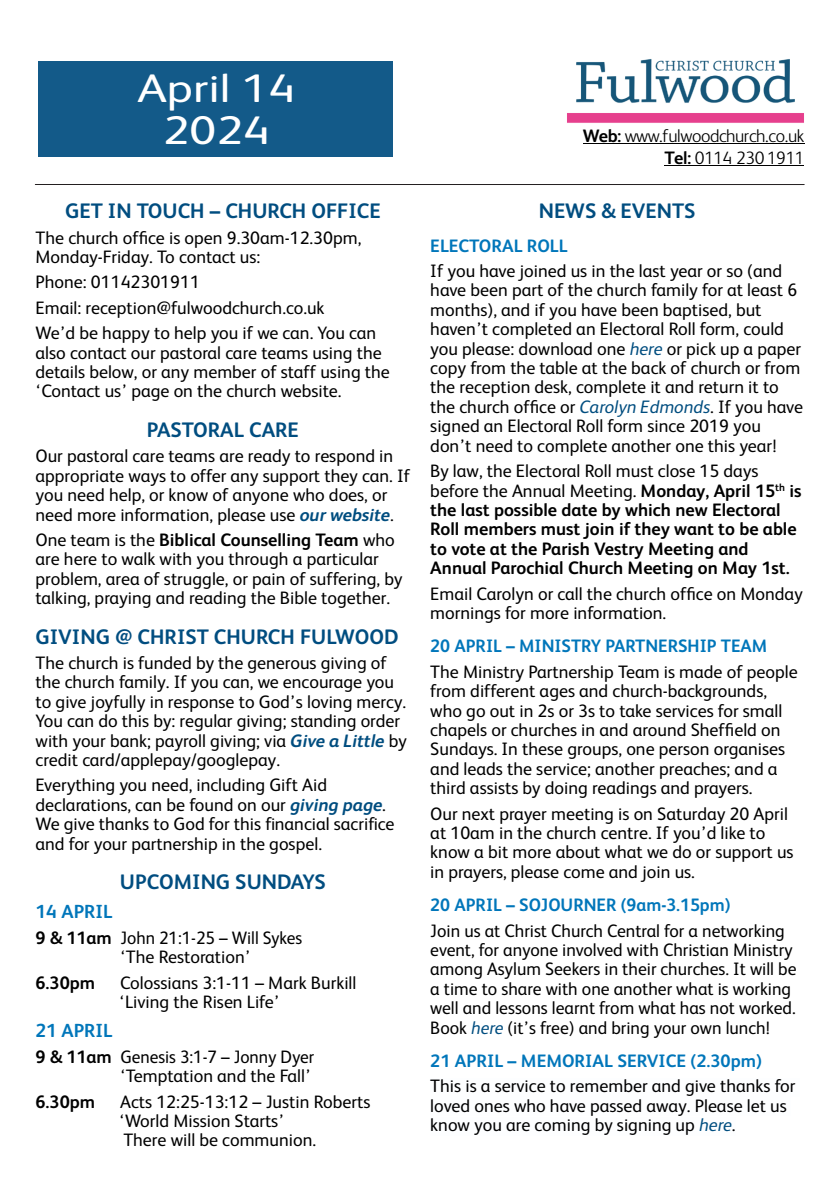
<style>
.page{position:relative;width:840px;height:1191px;background:#fff}
.page>*{position:absolute;margin:0;border:0;box-sizing:border-box;transform-origin:0 0}
.t1{font:40px "FS Albert";color:#fff;scale:1.21 1}
.t2{font:700 21px "FS Albert";color:#004d80}
.t3{font:700 19px "FS Albert";color:#0076ba}
.t4{font:18px "FS Albert";color:#000}
.t5{font:700 18px "FS Albert";color:#000}
.t6{font:700 18px "FS Albert";color:#0076ba}
.t7{font:18px "FS Albert";color:#000;scale:.96 1}
.t8{font:300 18px "FS Albert";letter-spacing:-.025em;color:#000}
.t9{font:700 10.4px "FS Albert";color:#000}
.s1{font-weight:700;font-style:italic;color:#004d7f}
.s2{font-weight:400}
.s3{font-weight:700}
.s4{font-style:italic;color:#004d7f}
</style>
<div class="page">
<hr style="left:582px;top:143px;width:222px;height:1px;background:#000">
<hr style="left:664px;top:165px;width:140px;height:1px;background:#000">
<div style="left:38px;top:61px;width:354px;height:96px;background:#135a89"></div>
<hr style="left:35px;top:184px;width:769px;height:1px;background:#231f20">
<img style="left:567px;top:59px;width:237px;height:64px">
<p class="t1" style="left:137px;top:71px;width:132px">April 14</p>
<p class="t1" style="left:163px;top:113px;width:90px">2024</p>
<p class="t2" style="left:65px;top:202px;width:317px">GET IN TOUCH – CHURCH OFFICE</p>
<p class="t4" style="left:36px;top:230px;width:327px">The church office is open 9.30am-12.30pm,</p>
<p class="t4" style="left:36px;top:249px;width:226px">Monday-Friday. To contact us:</p>
<p class="t4" style="left:36px;top:275px;width:166px">Phone: 01142301911</p>
<p class="t4" style="left:36px;top:300px;width:290px">Email: reception@fulwoodchurch.co.uk</p>
<p class="t4" style="left:36px;top:325px;width:342px">We’d be happy to help you if we can. You can</p>
<p class="t4" style="left:36px;top:345px;width:348px">also contact our pastoral care teams using the</p>
<p class="t4" style="left:36px;top:364px;width:356px">details below, or any member of staff using the</p>
<p class="t4" style="left:36px;top:384px;width:307px">‘Contact us’ page on the church website.</p>
<p class="t2" style="left:147px;top:421px;width:153px">PASTORAL CARE</p>
<p class="t4" style="left:36px;top:448px;width:359px">Our pastoral care teams are ready to respond in</p>
<p class="t4" style="left:36px;top:468px;width:376px">appropriate ways to offer any support they can. If</p>
<p class="t4" style="left:36px;top:487px;width:353px">you need help, or know of anyone who does, or</p>
<p class="t4" style="left:36px;top:507px;width:360px">need more information, please use <span class="s1">our website</span>.</p>
<p class="t5" style="left:36px;top:532px;width:361px"><span class="s2">One team is the</span> Biblical Counselling Team <span class="s2">who</span></p>
<p class="t4" style="left:36px;top:551px;width:345px">are here to walk with you through a particular</p>
<p class="t4" style="left:36px;top:571px;width:368px">problem, area of struggle, or pain of suffering, by</p>
<p class="t4" style="left:36px;top:590px;width:356px">talking, praying and reading the Bible together.</p>
<p class="t2" style="left:36px;top:627px;width:364px">GIVING @ CHRIST CHURCH FULWOOD</p>
<p class="t4" style="left:36px;top:655px;width:353px">The church is funded by the generous giving of</p>
<p class="t4" style="left:36px;top:674px;width:360px">the church family. If you can, we encourage you</p>
<p class="t4" style="left:36px;top:694px;width:372px">to give joyfully in response to God’s loving mercy.</p>
<p class="t4" style="left:36px;top:713px;width:366px">You can do this by: regular giving; standing order</p>
<p class="t4" style="left:36px;top:733px;width:373px">with your bank; payroll giving; via <span class="s1">Give a Little</span> by</p>
<p class="t4" style="left:36px;top:752px;width:246px">credit card/applepay/googlepay.</p>
<p class="t4" style="left:36px;top:777px;width:293px">Everything you need, including Gift Aid</p>
<p class="t4" style="left:36px;top:797px;width:352px">declarations, can be found on our <span class="s1">giving page</span>.</p>
<p class="t4" style="left:36px;top:816px;width:360px">We give thanks to God for this financial sacrifice</p>
<p class="t4" style="left:36px;top:836px;width:288px">and for your partnership in the gospel.</p>
<p class="t2" style="left:120px;top:873px;width:207px">UPCOMING SUNDAYS</p>
<p class="t3" style="left:36px;top:904px;width:78px">14 APRIL</p>
<p class="t5" style="left:36px;top:930px;width:78px">9 &amp; 11am</p>
<p class="t7" style="left:120px;top:930px;width:191px">John 21:1-25 – Will Sykes</p>
<p class="t4" style="left:120px;top:949px;width:132px">‘The Restoration’</p>
<p class="t5" style="left:36px;top:975px;width:61px">6.30pm</p>
<p class="t4" style="left:120px;top:975px;width:238px">Colossians 3:1-11 – Mark Burkill</p>
<p class="t4" style="left:119px;top:994px;width:162px">‘Living the Risen Life’</p>
<p class="t3" style="left:36px;top:1023px;width:78px">21 APRIL</p>
<p class="t5" style="left:36px;top:1049px;width:78px">9 &amp; 11am</p>
<p class="t7" style="left:120px;top:1049px;width:203px">Genesis 3:1-7 – Jonny Dyer</p>
<p class="t4" style="left:120px;top:1068px;width:192px">‘Temptation and the Fall’</p>
<p class="t5" style="left:36px;top:1094px;width:61px">6.30pm</p>
<p class="t4" style="left:120px;top:1094px;width:252px">Acts 12:25-13:12 – Justin Roberts</p>
<p class="t4" style="left:119px;top:1113px;width:166px">‘World Mission Starts’</p>
<p class="t4" style="left:123px;top:1132px;width:194px">There will be communion.</p>
<p class="t8" style="left:582px;top:128px;width:223px"><span class="s3">Web:</span> www.fulwoodchurch.co.uk</p>
<p class="t8" style="left:664px;top:150px;width:141px"><span class="s3">Tel:</span> 0114 230 1911</p>
<p class="t2" style="left:538px;top:202px;width:158px">NEWS &amp; EVENTS</p>
<p class="t6" style="left:430px;top:238px;width:139px">ELECTORAL ROLL</p>
<p class="t4" style="left:430px;top:263px;width:353px">If you have joined us in the last year or so (and</p>
<p class="t4" style="left:430px;top:283px;width:368px">have been part of the church family for at least 6</p>
<p class="t4" style="left:430px;top:302px;width:333px">months), and if you have been baptised, but</p>
<p class="t4" style="left:430px;top:321px;width:355px">haven’t completed an Electoral Roll form, could</p>
<p class="t4" style="left:430px;top:341px;width:372px">you please: download one <span class="s4">here</span> or pick up a paper</p>
<p class="t4" style="left:430px;top:360px;width:371px">copy from the table at the back of church or from</p>
<p class="t4" style="left:430px;top:380px;width:350px">the reception desk, complete it and return it to</p>
<p class="t4" style="left:430px;top:399px;width:374px">the church office or <span class="s4">Carolyn Edmonds</span>. If you have</p>
<p class="t4" style="left:430px;top:418px;width:332px">signed an Electoral Roll form since 2019 you</p>
<p class="t4" style="left:430px;top:438px;width:348px">don’t need to complete another one this year!</p>
<p class="t4" style="left:430px;top:463px;width:329px">By law, the Electoral Roll must close 15 days</p>
<p class="t4" style="left:430px;top:483px;width:346px">before the Annual Meeting. <span class="s3">Monday, April 15</span></p>
<p class="t9" style="left:775px;top:482px;width:11px">th</p>
<p class="t5" style="left:789px;top:483px;width:14px">is</p>
<p class="t5" style="left:430px;top:502px;width:352px">the last possible date by which new Electoral</p>
<p class="t5" style="left:430px;top:521px;width:368px">Roll members must join if they want to be able</p>
<p class="t5" style="left:430px;top:541px;width:320px">to vote at the Parish Vestry Meeting and</p>
<p class="t5" style="left:430px;top:560px;width:361px">Annual Parochial Church Meeting on May 1st.</p>
<p class="t4" style="left:430px;top:586px;width:374px">Email Carolyn or call the church office on Monday</p>
<p class="t4" style="left:430px;top:605px;width:237px">mornings for more information.</p>
<p class="t6" style="left:430px;top:638px;width:338px">20 APRIL – MINISTRY PARTNERSHIP TEAM</p>
<p class="t4" style="left:430px;top:664px;width:369px">The Ministry Partnership Team is made of people</p>
<p class="t4" style="left:430px;top:683px;width:338px">from different ages and church-backgrounds,</p>
<p class="t4" style="left:430px;top:703px;width:353px">who go out in 2s or 3s to take services for small</p>
<p class="t4" style="left:430px;top:722px;width:351px">chapels or churches in and around Sheffield on</p>
<p class="t4" style="left:430px;top:741px;width:356px">Sundays. In these groups, one person organises</p>
<p class="t4" style="left:430px;top:761px;width:349px">and leads the service; another preaches; and a</p>
<p class="t4" style="left:430px;top:780px;width:323px">third assists by doing readings and prayers.</p>
<p class="t4" style="left:430px;top:806px;width:359px">Our next prayer meeting is on Saturday 20 April</p>
<p class="t4" style="left:430px;top:825px;width:336px">at 10am in the church centre. If you’d like to</p>
<p class="t4" style="left:430px;top:844px;width:365px">know a bit more about what we do or support us</p>
<p class="t4" style="left:430px;top:864px;width:266px">in prayers, please come and join us.</p>
<p class="t6" style="left:430px;top:897px;width:302px">20 APRIL – SOJOURNER (9am-3.15pm)</p>
<p class="t4" style="left:430px;top:923px;width:356px">Join us at Christ Church Central for a networking</p>
<p class="t4" style="left:430px;top:942px;width:364px">event, for anyone involved with Christian Ministry</p>
<p class="t4" style="left:430px;top:961px;width:368px">among Asylum Seekers in their churches. It will be</p>
<p class="t4" style="left:430px;top:981px;width:362px">a time to share with one another what is working</p>
<p class="t4" style="left:430px;top:1000px;width:367px">well and lessons learnt from what has not worked.</p>
<p class="t4" style="left:430px;top:1020px;width:341px">Book <span class="s4">here</span> (it’s free) and bring your own lunch!</p>
<p class="t6" style="left:430px;top:1053px;width:333px">21 APRIL – MEMORIAL SERVICE (2.30pm)</p>
<p class="t4" style="left:430px;top:1078px;width:367px">This is a service to remember and give thanks for</p>
<p class="t4" style="left:430px;top:1098px;width:358px">loved ones who have passed away. Please let us</p>
<p class="t4" style="left:430px;top:1117px;width:307px">know you are coming by signing up <span class="s4">here</span>.</p>
</div>
